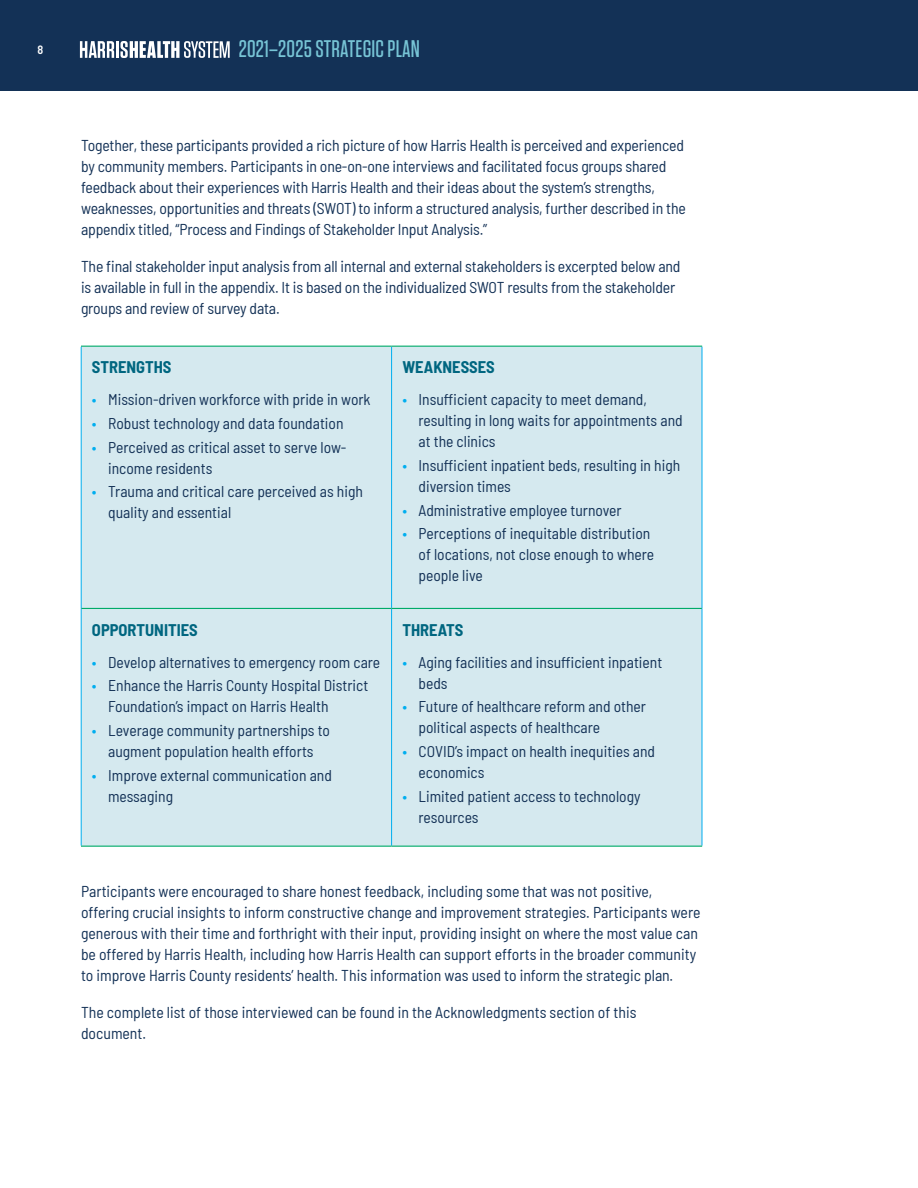
<style>
.page{position:relative;width:918px;height:1188px;background:#fff}
.page>*{position:absolute;margin:0;border:0;box-sizing:border-box;transform-origin:0 0}
.t1{font:500 24px "Tungsten";letter-spacing:.01em;color:#77c4d5}
.t2{font:700 semi-condensed 16.5px "Barlow";color:#006680}
.t3{font:semi-condensed 15.75px/21px "Barlow";letter-spacing:-.01em;color:#133156}
.t4{font:semi-condensed 15.6px/21px "Barlow";color:#133156}
.t5{font:600 semi-condensed 12px "Barlow";color:#fff}
.s1{color:#00aeef}
</style>
<div class="page">
<div style="left:0;top:0;width:918px;height:91px;background:#133156"></div>
<hr style="left:116px;top:41px;width:3px;height:17px;background:#fff">
<svg style="left:120px;top:41px;width:110px;height:17px"></svg>
<svg style="left:80px;top:41px;width:34px;height:17px"></svg>
<div style="left:82px;top:347px;width:620px;height:499px;background:#d5e9ef"></div>
<hr style="left:81px;top:347px;width:1px;height:261px;background:#00aeef">
<hr style="left:391px;top:347px;width:1px;height:261px;background:#00aeef">
<hr style="left:702px;top:347px;width:1px;height:261px;background:#00aeef">
<hr style="left:81px;top:608px;width:1px;height:238px;background:#00aeef">
<hr style="left:391px;top:609px;width:1px;height:237px;background:#00aeef">
<hr style="left:702px;top:608px;width:1px;height:238px;background:#00aeef">
<hr style="left:81px;top:346px;width:311px;height:1px;background:#00ab69">
<hr style="left:392px;top:346px;width:310px;height:1px;background:#00ab69">
<hr style="left:81px;top:608px;width:311px;height:1px;background:#00ab69">
<hr style="left:392px;top:608px;width:310px;height:1px;background:#00ab69">
<hr style="left:81px;top:846px;width:311px;height:1px;background:#00ab69">
<hr style="left:392px;top:846px;width:310px;height:1px;background:#00ab69">
<p class="t5" style="left:38px;top:41px;width:7px">8</p>
<h1 class="t1" style="left:239px;top:37px;width:183px">2021–2025 STRATEGIC PLAN</h1>
<p class="t3" style="left:81px;top:133px;width:606px">Together, these participants provided a rich picture of how Harris Health is perceived and experienced by community members. Participants in one-on-one interviews and facilitated focus groups shared feedback about their experiences with Harris Health and their ideas about the system’s strengths, weaknesses, opportunities and threats (SWOT) to inform a structured analysis, further described in the appendix titled, “Process and Findings of Stakeholder Input Analysis.”</p>
<p class="t3" style="left:81px;top:255px;width:601px">The final stakeholder input analysis from all internal and external stakeholders is excerpted below and is available in full in the appendix. It is based on the individualized SWOT results from the stakeholder groups and review of survey data.</p>
<p class="t2" style="left:92px;top:356px;width:81px">STRENGTHS</p>
<p class="t4" style="left:92px;top:388px;width:280px"><span class="s1">•</span> Mission-driven workforce with pride in work</p>
<p class="t4" style="left:92px;top:412px;width:253px"><span class="s1">•</span> Robust technology and data foundation</p>
<p class="t4" style="left:108px;top:435px;width:240px;text-indent:-16px"><span class="s1">•</span> Perceived as critical asset to serve low&shy;income residents</p>
<p class="t4" style="left:108px;top:480px;width:256px;text-indent:-16px"><span class="s1">•</span> Trauma and critical care perceived as high quality and essential</p>
<p class="t2" style="left:92px;top:618px;width:107px">OPPORTUNITIES</p>
<p class="t4" style="left:92px;top:650px;width:290px"><span class="s1">•</span> Develop alternatives to emergency room care</p>
<p class="t4" style="left:108px;top:674px;width:262px;text-indent:-16px"><span class="s1">•</span> Enhance the Harris County Hospital District<br>Foundation’s impact on Harris Health</p>
<p class="t4" style="left:92px;top:719px;width:240px;text-align:center"><span class="s1">•</span> Leverage community partnerships to augment population health efforts</p>
<p class="t4" style="left:108px;top:763px;width:225px;text-indent:-16px"><span class="s1">•</span> Improve external communication and messaging</p>
<p class="t2" style="left:402px;top:356px;width:94px">WEAKNESSES</p>
<p class="t4" style="left:419px;top:388px;width:266px;text-indent:-16px"><span class="s1">•</span> Insufficient capacity to meet demand, resulting in long waits for appointments and at the clinics</p>
<p class="t4" style="left:419px;top:454px;width:263px;text-indent:-16px"><span class="s1">•</span> Insufficient inpatient beds, resulting in high diversion times</p>
<p class="t4" style="left:402px;top:498px;width:221px"><span class="s1">•</span> Administrative employee turnover</p>
<p class="t4" style="left:419px;top:522px;width:237px;text-indent:-16px"><span class="s1">•</span> Perceptions of inequitable distribution of locations, not close enough to where people live</p>
<p class="t2" style="left:402px;top:618px;width:62px">THREATS</p>
<p class="t4" style="left:419px;top:650px;width:245px;text-indent:-16px"><span class="s1">•</span> Aging facilities and insufficient inpatient beds</p>
<p class="t4" style="left:419px;top:695px;width:229px;text-indent:-16px"><span class="s1">•</span> Future of healthcare reform and other political aspects of healthcare</p>
<p class="t4" style="left:419px;top:740px;width:238px;text-indent:-16px"><span class="s1">•</span> COVID’s impact on health inequities and economics</p>
<p class="t4" style="left:419px;top:784px;width:223px;text-indent:-16px"><span class="s1">•</span> Limited patient access to technology resources</p>
<p class="t3" style="left:81px;top:880px;width:621px">Participants were encouraged to share honest feedback, including some that was not positive, offering crucial insights to inform constructive change and improvement strategies. Participants were generous with their time and forthright with their input, providing insight on where the most value can be offered by Harris Health, including how Harris Health can support efforts in the broader community to improve Harris County residents’ health. This information was used to inform the strategic plan.</p>
<p class="t3" style="left:81px;top:1001px;width:557px">The complete list of those interviewed can be found in the Acknowledgments section of this document.</p>
</div>
